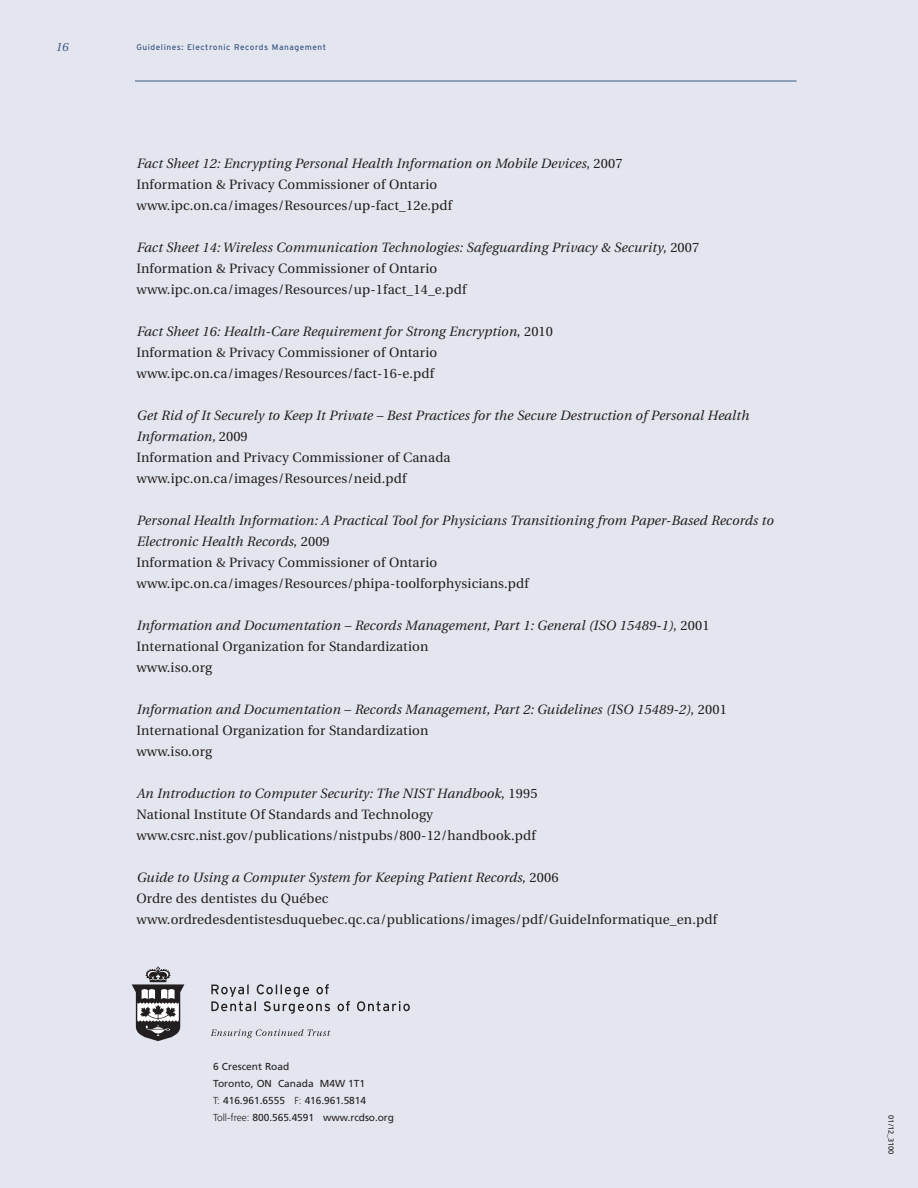
<style>
.page{position:relative;width:918px;height:1188px;background:#e4e6ef}
.page>*{position:absolute;margin:0;border:0;box-sizing:border-box;transform-origin:0 0}
.t1{font:13.5px/21px "Utopia";letter-spacing:.01em;color:#231f20}
.t2{font:italic 13.5px/21px "Utopia";letter-spacing:.01em;color:#231f20}
.t3{font:italic 12px "Utopia";color:#3b5783}
.t4{font:10.2px/17px "Frutiger";color:#231f20}
.t5{font:8.25px "Interstate";letter-spacing:.065em;color:#3b5783}
.t6{font:7.5px "Frutiger";color:#231f20}
.s1{font-style:italic}
.s2{font-style:normal}
.s3{font-weight:300}
</style>
<div class="page">
<hr style="left:135px;top:81px;width:661px;height:1px;background:#3b5783">
<svg style="left:132px;top:967px;width:52px;height:74px"></svg>
<svg style="left:211px;top:984px;width:119px;height:30px"></svg>
<svg style="left:338px;top:1001px;width:12px;height:10px"></svg>
<svg style="left:357px;top:1001px;width:53px;height:10px"></svg>
<svg style="left:211px;top:1029px;width:119px;height:9px"></svg>
<p class="t3" style="left:56px;top:42px;width:14px">16</p>
<p class="t5" style="left:136px;top:42px;width:191px">Guidelines: Electronic Records Management</p>
<p class="t1" style="left:136px;top:154px;width:488px"><span class="s1">Fact Sheet 12: Encrypting Personal Health Information on Mobile Devices</span>, 2007<br>Information &amp; Privacy Commissioner of Ontario www.ipc.on.ca/images/Resources/up-fact_12e.pdf</p>
<p class="t1" style="left:136px;top:238px;width:564px"><span class="s1">Fact Sheet 14: Wireless Communication Technologies: Safeguarding Privacy &amp; Security</span>, 2007<br>Information &amp; Privacy Commissioner of Ontario www.ipc.on.ca/images/Resources/up-1fact_14_e.pdf</p>
<p class="t1" style="left:136px;top:322px;width:418px"><span class="s1">Fact Sheet 16: Health-Care Requirement for Strong Encryption</span>, 2010<br>Information &amp; Privacy Commissioner of Ontario www.ipc.on.ca/images/Resources/fact-16-e.pdf</p>
<p class="t2" style="left:136px;top:406px;width:614px">Get Rid of It Securely to Keep It Private – Best Practices for the Secure Destruction of Personal Health Information, <span class="s2">2009<br>Information and Privacy Commissioner of Canada<br>www.ipc.on.ca/images/Resources/neid.pdf</span></p>
<p class="t2" style="left:136px;top:511px;width:638px">Personal Health Information: A Practical Tool for Physicians Transitioning from Paper-Based Records to Electronic Health Records<span class="s2">, 2009<br>Information &amp; Privacy Commissioner of Ontario www.ipc.on.ca/images/Resources/phipa-toolforphysicians.pdf</span></p>
<p class="t2" style="left:136px;top:616px;width:575px">Information and Documentation – Records Management, Part 1: General (ISO 15489-1)<span class="s2">, 2001<br>International Organization for Standardization<br>www.iso.org</span></p>
<p class="t2" style="left:136px;top:700px;width:592px">Information and Documentation – Records Management, Part 2: Guidelines (ISO 15489-2)<span class="s2">, 2001<br>International Organization for Standardization<br>www.iso.org</span></p>
<p class="t1" style="left:136px;top:784px;width:403px"><span class="s1">An Introduction to Computer Security: The NIST Handbook</span>, 1995<br>National Institute Of Standards and Technology www.csrc.nist.gov/publications/nistpubs/800-12/handbook.pdf</p>
<p class="t1" style="left:136px;top:868px;width:582px"><span class="s1">Guide to Using a Computer System for Keeping Patient Records</span>, 2006<br>Ordre des dentistes du Québec www.ordredesdentistesduquebec.qc.ca/publications/images/pdf/GuideInformatique_en.pdf</p>
<p class="t4" style="left:213px;top:1059px;width:182px">6 Crescent Road<br>Toronto, ON Canada M4W 1T1<br><span class="s3">T:</span> 416.961.6555 <span class="s3">F:</span> 416.961.5814<br><span class="s3">Toll-free:</span> 800.565.4591 www.rcdso.org</p>
<p class="t6" style="left:894px;top:1115px;width:41px;rotate:90deg">01/12_3100</p>
</div>
